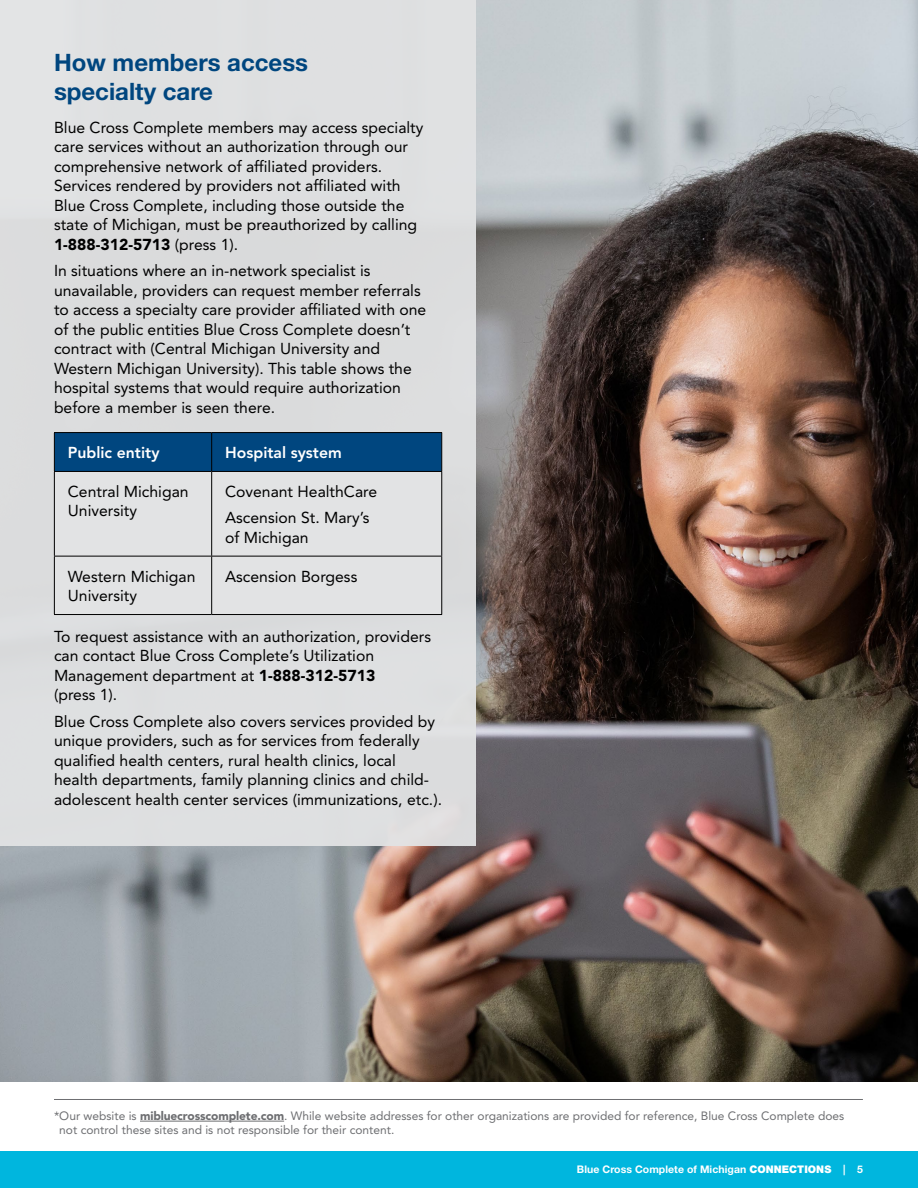
<style>
.page{position:relative;width:918px;height:1188px;background:#fff}
.page>*{position:absolute;margin:0;border:0;box-sizing:border-box;transform-origin:0 0}
.t1{font:700 24px/28.8px "Helvetica Neue LT Std";color:#00467f}
.Body_TXT{font:15.75px/19.5px "Avenir LT Std";color:#000}
.Body_TXT-2{font:800 15.75px "Avenir LT Std";color:#fff}
.footnote{font:12px/14.4px "Avenir LT Std";color:#6d6e71}
.t2{font:700 10.5px "Helvetica Neue LT Std";letter-spacing:.005em;color:#fff}
.s1{font-weight:900}
</style>
<div class="page">
<div style="left:0;top:1151px;width:918px;height:37px;background:#00b6de"></div>
<img style="left:0;top:0;width:918px;height:1081px">
<div style="left:0;top:0;width:476px;height:846px;background:#e2e3e4"></div>
<div style="left:55px;top:433px;width:386px;height:38px;background:#00467f"></div>
<svg style="left:55px;top:472px;width:386px;height:142px"></svg>
<hr style="left:54px;top:432px;width:158px;height:1px;background:#000">
<hr style="left:54px;top:433px;width:1px;height:38px;background:#000">
<hr style="left:212px;top:432px;width:230px;height:1px;background:#000">
<hr style="left:211px;top:433px;width:1px;height:38px;background:#000">
<hr style="left:441px;top:433px;width:1px;height:38px;background:#000">
<hr style="left:54px;top:471px;width:158px;height:1px;background:#000">
<hr style="left:54px;top:472px;width:1px;height:84px;background:#000">
<hr style="left:212px;top:471px;width:230px;height:1px;background:#000">
<hr style="left:211px;top:472px;width:1px;height:84px;background:#000">
<hr style="left:441px;top:472px;width:1px;height:84px;background:#000">
<hr style="left:54px;top:556px;width:158px;height:1px;background:#000">
<hr style="left:54px;top:556px;width:1px;height:58px;background:#000">
<hr style="left:212px;top:556px;width:230px;height:1px;background:#000">
<hr style="left:211px;top:556px;width:1px;height:58px;background:#000">
<hr style="left:441px;top:556px;width:1px;height:58px;background:#000">
<hr style="left:54px;top:614px;width:158px;height:1px;background:#000">
<hr style="left:212px;top:614px;width:230px;height:1px;background:#000">
<hr style="left:54px;top:1099px;width:809px;height:1px;background:#6d6e71">
<hr style="left:140px;top:1121px;width:144px;height:1px;background:#6d6e71">
<p class="t1" style="left:54px;top:48px;width:256px">How members access specialty care</p>
<p class="Body_TXT" style="left:54px;top:118px;width:371px">Blue Cross Complete members may access specialty care services without an authorization through our comprehensive network of affiliated providers.<br>Services rendered by providers not affiliated with Blue Cross Complete, including those outside the state of Michigan, must be preauthorized by calling <span class="s1">1-888-312-5713</span> (press 1).</p>
<p class="Body_TXT" style="left:54px;top:261px;width:374px">In situations where an in-network specialist is unavailable, providers can request member referrals to access a specialty care provider affiliated with one of the public entities Blue Cross Complete doesn’t contract with (Central Michigan University and Western Michigan University). This table shows the hospital systems that would require authorization before a member is seen there.</p>
<p class="Body_TXT-2" style="left:68px;top:443px;width:93px">Public entity</p>
<p class="Body_TXT-2" style="left:225px;top:443px;width:118px">Hospital system</p>
<p class="Body_TXT" style="left:68px;top:482px;width:122px">Central Michigan<br>University</p>
<p class="Body_TXT" style="left:225px;top:482px;width:154px">Covenant HealthCare</p>
<p class="Body_TXT" style="left:225px;top:508px;width:146px">Ascension St. Mary’s of Michigan</p>
<p class="Body_TXT" style="left:68px;top:566px;width:129px">Western Michigan<br>University</p>
<p class="Body_TXT" style="left:225px;top:566px;width:134px">Ascension Borgess</p>
<p class="Body_TXT" style="left:54px;top:627px;width:379px">To request assistance with an authorization, providers can contact Blue Cross Complete’s Utilization Management department at <span class="s1">1-888-312-5713<br></span>(press 1).</p>
<p class="Body_TXT" style="left:54px;top:712px;width:390px">Blue Cross Complete also covers services provided by unique providers, such as for services from federally qualified health centers, rural health clinics, local health departments, family planning clinics and child&shy;adolescent health center services (immunizations, etc.).</p>
<p class="footnote" style="left:59px;top:1109px;width:786px;text-indent:-5px">*Our website is <span class="s1">mibluecrosscomplete.com</span>. While website addresses for other organizations are provided for reference, Blue Cross Complete does not control these sites and is not responsible for their content.</p>
<p class="t2" style="left:577px;top:1163px;width:287px">Blue Cross Complete of Michigan <span class="s1">CONNECTIONS</span> | 5</p>
</div>
